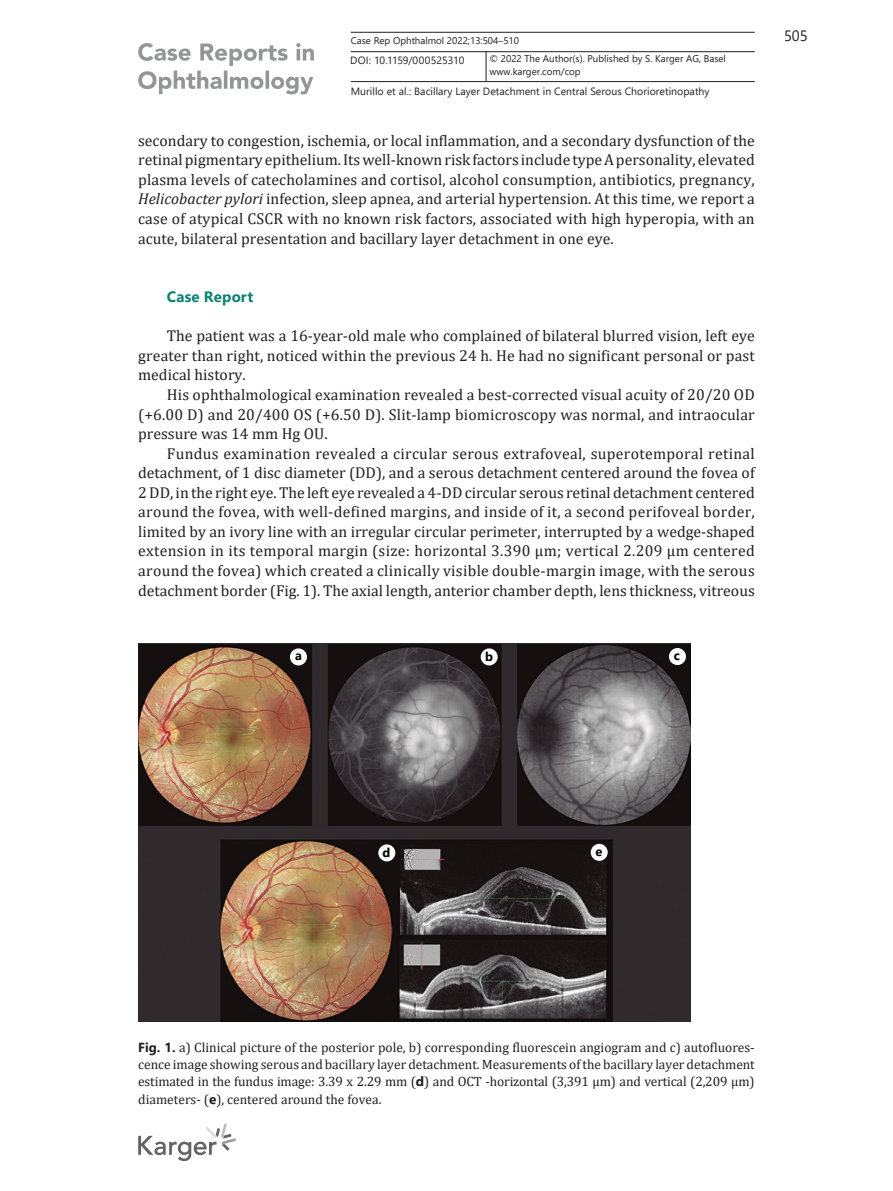
<style>
.page{position:relative;width:893px;height:1191px;background:#fff}
.page>*{position:absolute;margin:0;border:0;box-sizing:border-box;transform-origin:0 0}
.t1{font:15.75px/19.5px "Cambria";color:#231f20;text-align:justify}
.t2{font:700 15px "Segoe UI";letter-spacing:.015em;color:#0c8270}
.t3{font:15px "Segoe UI";color:#231f20}
.t4{font:13.5px/17.4px "Cambria";color:#231f20;text-align:justify}
.t5{font:700 12.75px "Segoe UI";color:#000}
.t6{font:10.5px "Segoe UI";letter-spacing:.005em;color:#231f20}
.t7{font:9.75px "Segoe UI";color:#231f20}
.s1{font-style:italic}
.s2{font-family:"Segoe UI";font-weight:700;font-size:13.2px}
.s3{font-family:"Segoe UI";font-weight:700}
</style>
<div class="page">
<svg style="left:138px;top:43px;width:176px;height:51px"></svg>
<hr style="left:351px;top:51px;width:404px;height:1px;background:#231f20">
<hr style="left:351px;top:81px;width:404px;height:1px;background:#231f20">
<hr style="left:351px;top:32px;width:404px;height:1px;background:#231f20">
<hr style="left:486px;top:51px;width:1px;height:30px;background:#231f20">
<svg style="left:138px;top:1123px;width:98px;height:38px"></svg>
<img style="left:138px;top:644px;width:553px;height:378px">
<div style="left:290px;top:648px;width:17px;height:17px;background:#fff;border-radius:50%"></div>
<div style="left:481px;top:648px;width:17px;height:17px;background:#fff;border-radius:50%"></div>
<div style="left:669px;top:648px;width:17px;height:17px;background:#fff;border-radius:50%"></div>
<div style="left:591px;top:844px;width:17px;height:17px;background:#fff;border-radius:50%"></div>
<div style="left:378px;top:844px;width:17px;height:17px;background:#fff;border-radius:50%"></div>
<p class="t7" style="left:351px;top:31px;width:170px">Case Rep Ophthalmol 2022;13:504–510</p>
<p class="t6" style="left:350px;top:50px;width:116px">DOI: 10.1159/000525310</p>
<p class="t7" style="left:489px;top:50px;width:238px">© 2022 The Author(s). Published by S. Karger AG, Basel</p>
<p class="t7" style="left:489px;top:62px;width:93px">www.karger.com/cop</p>
<p class="t6" style="left:351px;top:81px;width:360px">Murillo et al.: Bacillary Layer Detachment in Central Serous Chorioretinopathy</p>
<p class="t1" style="left:138px;top:131px;width:618px">secondary to congestion, ischemia, or local inflammation, and a secondary dysfunction of the retinal pigmentary epithelium. Its well-known risk factors include type A personality, elevated plasma levels of catecholamines and cortisol, alcohol consumption, antibiotics, pregnancy, <span class="s1">Helicobacter pylori</span> infection, sleep apnea, and arterial hypertension. At this time, we report a case of atypical CSCR with no known risk factors, associated with high hyperopia, with an acute, bilateral presentation and bacillary layer detachment in one eye.</p>
<p class="t2" style="left:167px;top:283px;width:88px">Case Report</p>
<p class="t1" style="left:138px;top:326px;width:618px;text-indent:29px">The patient was a 16-year-old male who complained of bilateral blurred vision, left eye greater than right, noticed within the previous 24 h. He had no significant personal or past medical history.</p>
<p class="t1" style="left:138px;top:385px;width:618px;text-indent:29px">His ophthalmological examination revealed a best-corrected visual acuity of 20/20 OD (+6.00 D) and 20/400 OS (+6.50 D). Slit-lamp biomicroscopy was normal, and intraocular pressure was 14 mm Hg OU.</p>
<p class="t1" style="left:138px;top:443px;width:618px;text-indent:29px">Fundus examination revealed a circular serous extrafoveal, superotemporal retinal detachment, of 1 disc diameter (DD), and a serous detachment centered around the fovea of 2 DD, in the right eye. The left eye revealed a 4-DD circular serous retinal detachment centered around the fovea, with well-defined margins, and inside of it, a second perifoveal border, limited by an ivory line with an irregular circular perimeter, interrupted by a wedge-shaped extension in its temporal margin (size: horizontal 3.390 μm; vertical 2.209 μm centered around the fovea) which created a clinically visible double-margin image, with the serous detachment border (Fig. 1). The axial length, anterior chamber depth, lens thickness, vitreous</p>
<p class="t5" style="left:295px;top:643px;width:8px">a</p>
<p class="t5" style="left:485px;top:645px;width:9px">b</p>
<p class="t5" style="left:674px;top:643px;width:8px">c</p>
<p class="t3" style="left:784px;top:22px;width:25px">505</p>
<p class="t5" style="left:382px;top:840px;width:9px">d</p>
<p class="t5" style="left:595px;top:839px;width:8px">e</p>
<p class="t4" style="left:138px;top:1038px;width:618px"><span class="s2">Fig. 1.</span> a) Clinical picture of the posterior pole, b) corresponding fluorescein angiogram and c) autofluores&shy;cence image showing serous and bacillary layer detachment. Measurements of the bacillary layer detachment estimated in the fundus image: 3.39 x 2.29 mm (<span class="s3">d</span>) and OCT -horizontal (3,391 μm) and vertical (2,209 μm) diameters- (<span class="s3">e</span>), centered around the fovea.</p>
</div>
